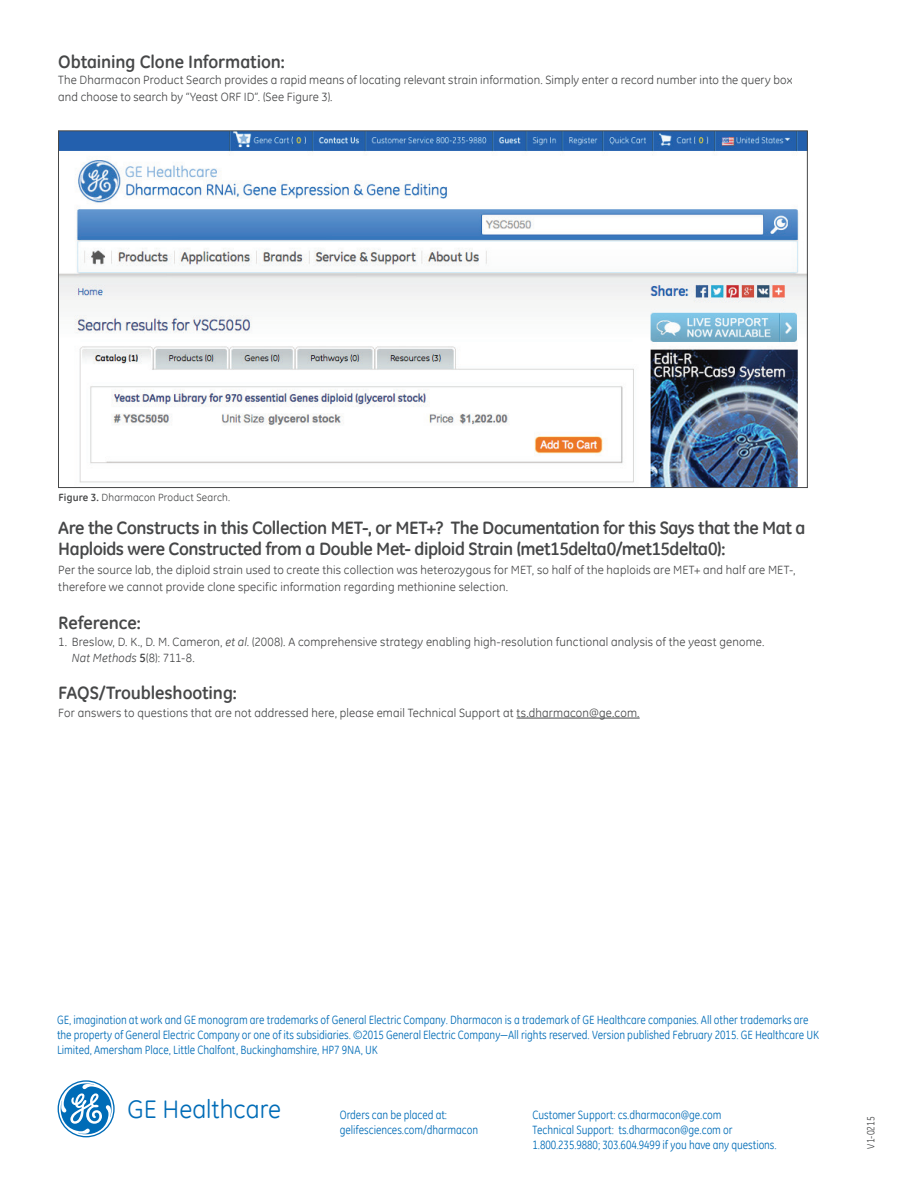
<style>
.page{position:relative;width:918px;height:1188px;background:#fff}
.page>*{position:absolute;margin:0;border:0;box-sizing:border-box;transform-origin:0 0}
.t1{font:25.5px "GE Inspira";color:#006cb7}
.t2{font:700 18px/21px "GE Inspira";letter-spacing:-.02em;color:#464748}
.t3{font:12px/16.5px "GE Inspira";letter-spacing:.015em;color:#464748}
.t4{font:12px/15px "GE Inspira Cond";letter-spacing:-.005em;color:#006cb7}
.t5{font:10.5px "GE Inspira";letter-spacing:.02em;color:#464748}
.t6{font:10.5px "GE Inspira Cond";letter-spacing:-.005em;color:#464748}
.s1{font-weight:700}
.s2{font-style:italic}
</style>
<div class="page">
<svg style="left:58px;top:1080px;width:57px;height:57px"></svg>
<hr style="left:517px;top:718px;width:123px;height:1px;background:#464748">
<img style="left:60px;top:133px;width:746px;height:353px">
<h2 class="t2" style="left:58px;top:50px;width:228px">Obtaining Clone Information:</h2>
<p class="t3" style="left:58px;top:71px;width:736px">The Dharmacon Product Search provides a rapid means of locating relevant strain information. Simply enter a record number into the query box and choose to search by “Yeast ORF ID”. (See Figure 3).</p>
<p class="t5" style="left:58px;top:490px;width:173px"><span class="s1">Figure 3.</span> Dharmacon Product Search.</p>
<h2 class="t2" style="left:58px;top:517px;width:749px">Are the Constructs in this Collection MET-, or MET+? The Documentation for this Says that the Mat a<br>Haploids were Constructed from a Double Met- diploid Strain (met15delta0/met15delta0):</h2>
<p class="t3" style="left:58px;top:562px;width:739px">Per the source lab, the diploid strain used to create this collection was heterozygous for MET, so half of the haploids are MET+ and half are MET-, therefore we cannot provide clone specific information regarding methionine selection.</p>
<h2 class="t2" style="left:58px;top:612px;width:84px">Reference:</h2>
<p class="t3" style="left:72px;top:633px;width:694px;text-indent:-14px">1. Breslow, D. K., D. M. Cameron, <span class="s2">et al</span>. (2008). A comprehensive strategy enabling high-resolution functional analysis of the yeast genome.<br><span class="s2">Nat Methods</span> <span class="s1">5</span>(8): 711-8.</p>
<h2 class="t2" style="left:58px;top:681px;width:180px">FAQS/Troubleshooting:</h2>
<p class="t3" style="left:58px;top:704px;width:583px">For answers to questions that are not addressed here, please email Technical Support at ts.dharmacon@ge.com.</p>
<p class="t4" style="left:57px;top:1012px;width:764px">GE, imagination at work and GE monogram are trademarks of General Electric Company. Dharmacon is a trademark of GE Healthcare companies. All other trademarks are the property of General Electric Company or one of its subsidiaries. ©2015 General Electric Company—All rights reserved. Version published February 2015. GE Healthcare UK<br>Limited, Amersham Place, Little Chalfont, Buckinghamshire, HP7 9NA, UK</p>
<h1 class="t1" style="left:127px;top:1093px;width:155px">GE Healthcare</h1>
<p class="t4" style="left:340px;top:1107px;width:140px">Orders can be placed at: gelifesciences.com/dharmacon</p>
<p class="t4" style="left:533px;top:1107px;width:246px">Customer Support: cs.dharmacon@ge.com<br>Technical Support: ts.dharmacon@ge.com or<br>1.800.235.9880; 303.604.9499 if you have any questions.</p>
<p class="t6" style="left:865px;top:1149px;width:33px;rotate:-90deg">V1-0215</p>
</div>
